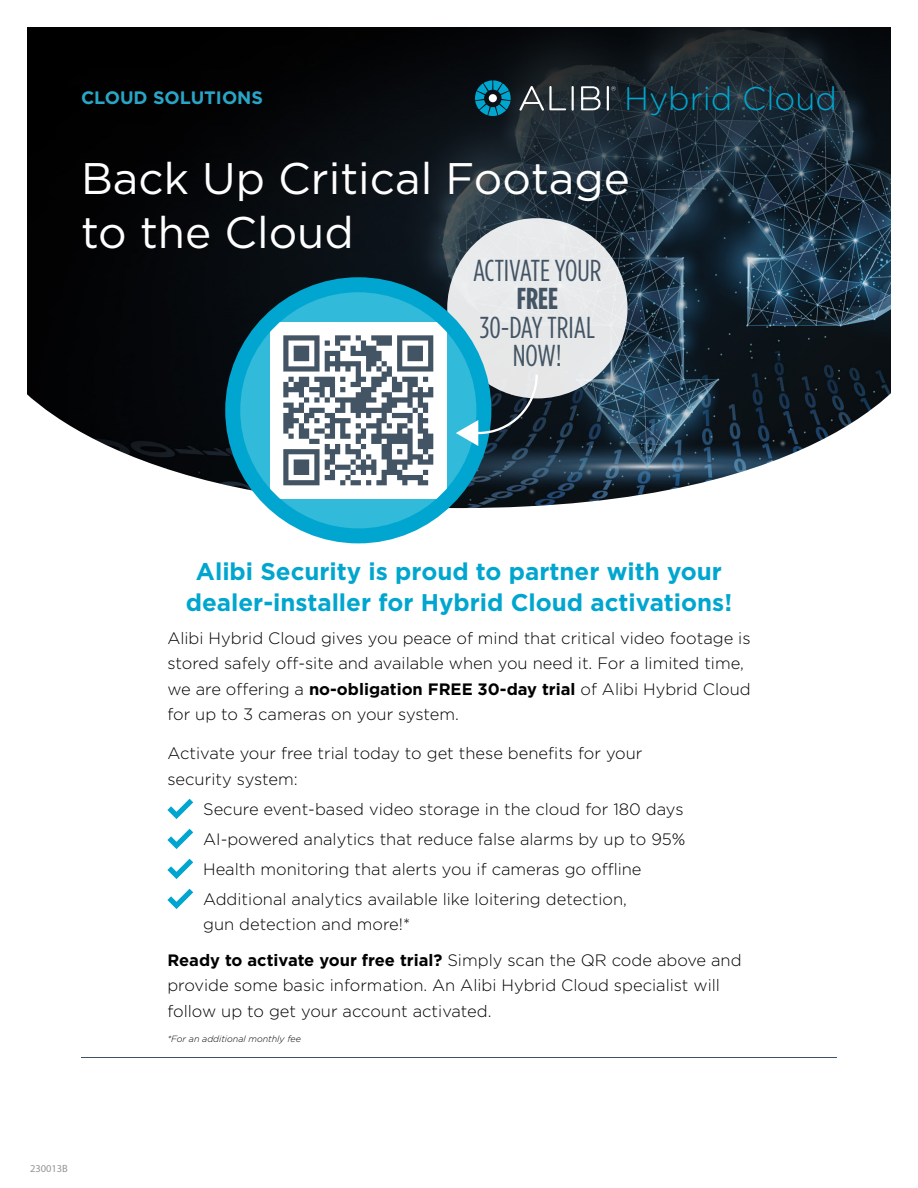
<style>
.page{position:relative;width:918px;height:1188px;background:#fff}
.page>*{position:absolute;margin:0;border:0;box-sizing:border-box;transform-origin:0 0}
.t1{font:44.25px/54.4px "Gotham";color:#fff}
.t2{font:300 32.7px "Gotham Rounded";color:#00a6cf}
.t3{font:30.3px/28.5px "Gotham Condensed";color:#435464;text-align:center}
.t4{font:700 30.3px "Gotham Condensed";color:#435464}
.t5{font:700 24.15px/31px "Gotham";color:#00a6cf;text-align:center}
.t6{font:700 18px "Gotham";color:#29a6c7}
.t7{font:300 16.5px/25.5px "Gotham";color:#000}
.t8{font:10.5px "Myriad Pro";color:#939598}
.t9{font:italic 300 9px "Gotham";color:#000}
.s1{font-weight:700}
</style>
<div class="page">
<img style="left:27px;top:27px;width:864px;height:481px">
<svg style="left:167px;top:799px;width:26px;height:20px"></svg>
<svg style="left:167px;top:829px;width:26px;height:20px"></svg>
<svg style="left:167px;top:859px;width:26px;height:20px"></svg>
<svg style="left:167px;top:889px;width:26px;height:20px"></svg>
<svg style="left:475px;top:80px;width:36px;height:36px"></svg>
<svg style="left:519px;top:86px;width:47px;height:25px"></svg>
<hr style="left:572px;top:86px;width:2px;height:25px;background:#fff">
<svg style="left:581px;top:86px;width:20px;height:24px"></svg>
<hr style="left:607px;top:86px;width:2px;height:25px;background:#fff">
<svg style="left:611px;top:86px;width:5px;height:5px"></svg>
<div style="left:447px;top:218px;width:181px;height:180px;background:#e6e8e9;border-radius:50%"></div>
<div style="left:239px;top:291px;width:239px;height:239px;background:#31bada;border-radius:50%"></div>
<div style="left:270px;top:322px;width:177px;height:177px;background:#fff"></div>
<svg style="left:283px;top:335px;width:150px;height:150px"></svg>
<div style="left:225px;top:277px;width:266px;height:266px;border:15px solid #00a6cf;border-radius:50%"></div>
<svg style="left:456px;top:375px;width:82px;height:71px"></svg>
<hr style="left:81px;top:1057px;width:756px;height:1px;background:#3f5364">
<p class="t6" style="left:81px;top:86px;width:184px">CLOUD SOLUTIONS</p>
<h2 class="t2" style="left:624px;top:77px;width:214px">Hybrid Cloud</h2>
<h1 class="t1" style="left:81px;top:150px;width:551px">Back Up Critical Footage to the Cloud</h1>
<h3 class="t3" style="left:473px;top:255px;width:130px">ACTIVATE YOUR</h3>
<h3 class="t4" style="left:517px;top:281px;width:43px">FREE</h3>
<h3 class="t3" style="left:480px;top:312px;width:117px">30-DAY TRIAL<br>NOW!</h3>
<p class="t8" style="left:30px;top:1162px;width:40px">230013B</p>
<h3 class="t5" style="left:186px;top:556px;width:548px">Alibi Security is proud to partner with your dealer-installer for Hybrid Cloud activations!</h3>
<p class="t7" style="left:167px;top:625px;width:585px">Alibi Hybrid Cloud gives you peace of mind that critical video footage is stored safely off-site and available when you need it. For a limited time, we are offering a <span class="s1">no-obligation FREE 30-day trial</span> of Alibi Hybrid Cloud for up to 3 cameras on your system.</p>
<p class="t7" style="left:167px;top:740px;width:477px">Activate your free trial today to get these benefits for your security system:</p>
<p class="t7" style="left:203px;top:793px;width:484px;line-height:30px">Secure event-based video storage in the cloud for 180 days AI-powered analytics that reduce false alarms by up to 95% Health monitoring that alerts you if cameras go offline Additional analytics available like loitering detection,</p>
<p class="t7" style="left:203px;top:911px;width:209px">gun detection and more!*</p>
<p class="t7" style="left:167px;top:947px;width:576px"><span class="s1">Ready to activate your free trial?</span> Simply scan the QR code above and provide some basic information. An Alibi Hybrid Cloud specialist will follow up to get your account activated.</p>
<p class="t9" style="left:167px;top:1033px;width:135px">*For an additional monthly fee</p>
</div>
